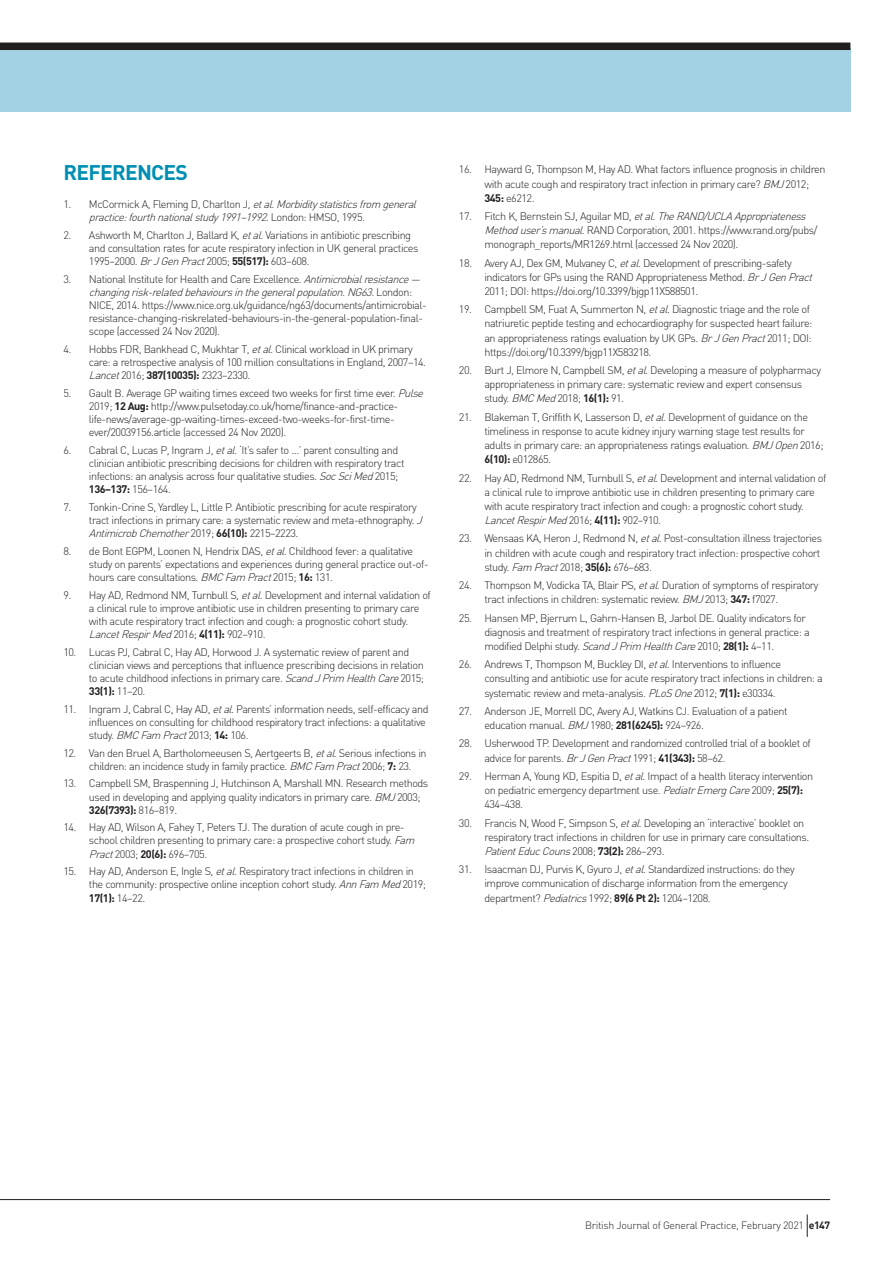
<style>
.page{position:relative;width:893px;height:1263px;background:#fff}
.page>*{position:absolute;margin:0;border:0;box-sizing:border-box;transform-origin:0 0}
.t1{font:700 21px "DIN";letter-spacing:-.035em;color:#008fb3}
.t2{font:300 10.8px/13.2px "DIN";letter-spacing:-.045em;color:#231f20}
.t3{font:italic 300 10.8px/13.2px "DIN";color:#231f20}
.t4{font:300 10.5px "DIN";letter-spacing:-.025em;color:#231f20}
.s1{font-style:normal}
.s2{font-style:italic}
.s3{font-weight:700}
</style>
<div class="page">
<div style="left:0;top:48px;width:850px;height:64px;background:#a2d2e3"></div>
<div style="left:0;top:43px;width:850px;height:7px;background:#231f20"></div>
<hr style="left:0;top:1199px;width:830px;height:1px;background:#231f20">
<svg style="left:807px;top:1214px;width:1px;height:23px"></svg>
<h1 class="t1" style="left:63px;top:159px;width:126px">REFERENCES</h1>
<p class="t3" style="left:89px;top:197px;width:332px;text-indent:-26px"><span class="s1">1 . M c C o r m i c k A , F le m i n g D , C h a r lt o n J</span> ,etal. Morbiditystatisticsfrom general practice:fourthnationalstudy1991–1992.<span class="s1">L o n d o n : H M S O , 1 9 9 5 .</span></p>
<p class="t2" style="left:89px;top:228px;width:331px;text-indent:-26px">2. Ashworth M, Charlton J, Ballard K, <span class="s2">etal</span>. Variations in antibiotic prescribing and consultation rates for acute respiratory infection in UK general practices<br>1995–2000. <span class="s2">BrJGenPract</span>2005; <span class="s3">55(517):</span> 603–608.</p>
<p class="t2" style="left:89px;top:272px;width:339px;text-indent:-26px">3. National Institute for Health and Care Excellence. <span class="s2">Antimicrobialresistance— changingrisk-relatedbehavioursinthegeneralpopulation.NG63.</span>L o n d o n :<br>NICE, 2014. https://www.nice.org.uk/guidance/ng63/documents/antimicrobial&shy;resistance-changing-riskrelated-behaviours-in-the-general-population-final&shy;scope (accessed 24 Nov 2020).</p>
<p class="t2" style="left:89px;top:342px;width:339px;text-indent:-26px">4. Hobbs FDR, Bankhead C, Mukhtar T, <span class="s2">etal.</span>Clinical workload in UK primary care: a retrospective analysis of 100 million consultations in England, 2007–14.<br><span class="s2">Lancet</span>2016; <span class="s3">387(10035):</span> 2323–2330.</p>
<p class="t2" style="left:89px;top:386px;width:339px;text-indent:-26px">5. Gault B. Average GP waiting times exceed two weeks for first time ever. <span class="s2">Pulse </span>2019; <span class="s3">12 Aug:</span> http://www.pulsetoday.co.uk/home/finance-and-practice&shy;life-news/average-gp-waiting-times-exceed-two-weeks-for-first-time&shy;ever/20039156.article (accessed 24 Nov 2020).</p>
<p class="t2" style="left:89px;top:443px;width:317px;text-indent:-26px">6. Cabral C, Lucas P, Ingram J, <span class="s2">etal.</span>‘It’s safer to …’ parent consulting and clinician antibiotic prescribing decisions for children with respiratory tract infections: an analysis across four qualitative studies. <span class="s2">SocSciMed</span>2015; <span class="s3">136–137:</span> 156–164.</p>
<p class="t2" style="left:89px;top:500px;width:338px;text-indent:-26px">7. Tonkin-Crine S, Yardley L, Little P. Antibiotic prescribing for acute respiratory tract infections in primary care: a systematic review and meta-ethnography. <span class="s2">J<br>AntimicrobChemother</span>2019; <span class="s3">66(10):</span> 2215–2223.</p>
<p class="t2" style="left:89px;top:544px;width:341px;text-indent:-26px">8. de Bont EGPM, Loonen N, Hendrix DAS, <span class="s2">etal.</span>Childhood fever: a qualitative study on parents’ expectations and experiences during general practice out-of&shy;hours care consultations. <span class="s2">BMCFam Pract</span>2015; <span class="s3">16:</span> 131.</p>
<p class="t2" style="left:89px;top:588px;width:343px;text-indent:-26px">9. Hay AD, Redmond NM, Turnbull S<span class="s2">,etal.</span>Development and internal validation of a clinical rule to improve antibiotic use in children presenting to primary care with acute respiratory tract infection and cough: a prognostic cohort study.<br><span class="s2">LancetRespirMed</span>2016; <span class="s3">4(11):</span> 902–910.</p>
<p class="t2" style="left:89px;top:645px;width:337px;text-indent:-26px">10. Lucas PJ, Cabral C, Hay AD, Horwood J. A systematic review of parent and clinician views and perceptions that influence prescribing decisions in relation to acute childhood infections in primary care. <span class="s2">ScandJPrim HealthCare</span>2015; <span class="s3">33(1):</span> 11–20.</p>
<p class="t2" style="left:89px;top:702px;width:341px;text-indent:-26px">11. Ingram J, Cabral C, Hay AD, <span class="s2">etal.</span>Parents’ information needs, self-efficacy and influences on consulting for childhood respiratory tract infections: a qualitative study. <span class="s2">BMCFam Pract</span>2013; <span class="s3">14:</span> 106.</p>
<p class="t2" style="left:89px;top:746px;width:339px;text-indent:-26px">12. Van den Bruel A, Bartholomeeusen S, Aertgeerts B, <span class="s2">etal.</span>Serious infections in children: an incidence study in family practice. <span class="s2">BMCFam Pract</span>2006; <span class="s3">7:</span> 23.</p>
<p class="t2" style="left:89px;top:777px;width:341px;text-indent:-26px">13. Campbell SM, Braspenning J, Hutchinson A, Marshall MN. Research methods used in developing and applying quality indicators in primary care. <span class="s2">BMJ</span>2003;<br><span class="s3">326(7393):</span> 816–819.</p>
<p class="t2" style="left:89px;top:821px;width:330px;text-indent:-26px">14. Hay AD, Wilson A, Fahey T, Peters TJ. The duration of acute cough in pre&shy;school children presenting to primary care: a prospective cohort study. <span class="s2">Fam<br>Pract</span>2003; <span class="s3">20(6):</span> 696–705.</p>
<p class="t2" style="left:89px;top:864px;width:339px;text-indent:-26px">15. Hay AD, Anderson E, Ingle S<span class="s2">,etal.</span>Respiratory tract infections in children in the community: prospective online inception cohort study. <span class="s2">AnnFam Med</span>2019;<br><span class="s3">17(1):</span> 14–22.</p>
<p class="t2" style="left:484px;top:162px;width:343px;line-height:14.1px;text-indent:-26px">16. Hayward G, Thompson M, Hay AD. What factors influence prognosis in children with acute cough and respiratory tract infection in primary care? <span class="s2">BMJ</span>2012;<br><span class="s3">345:</span> e6212.</p>
<p class="t2" style="left:484px;top:209px;width:334px;line-height:14.1px;text-indent:-26px">1 7 . F i t c h K , B e r n s t e i n SJ , Ag u i l a r M D , <span class="s2">etal.TheRAND/UCLAAppropriateness<br>Methoduser’smanual</span>. RAND Corporation, 2001. https://www.rand.org/pubs/ monograph_reports/MR1269.html (accessed 24 Nov 2020).</p>
<p class="t2" style="left:484px;top:256px;width:332px;line-height:14.1px;text-indent:-26px">18. Avery AJ, Dex GM, Mulvaney C, <span class="s2">etal.</span>Development of prescribing-safety indicators for GPs using the RAND Appropriateness Method. <span class="s2">BrJGenPract<br></span>2011; DOI: https://doi.org/10.3399/bjgp11X588501.</p>
<p class="t2" style="left:484px;top:302px;width:330px;line-height:14.1px;text-indent:-26px">19. Campbell SM, Fuat A, Summerton N, <span class="s2">etal.</span>Diagnostic triage and the role of natriuretic peptide testing and echocardiography for suspected heart failure: an appropriateness ratings evaluation by UK GPs. <span class="s2">BrJGenPract</span>2011; DOI: https://doi.org/10.3399/bjgp11X583218.</p>
<p class="t2" style="left:484px;top:363px;width:338px;line-height:14.1px;text-indent:-26px">20. Burt J, Elmore N, Campbell SM, <span class="s2">etal.</span>Developing a measure of polypharmacy appropriateness in primary care: systematic review and expert consensus study. <span class="s2">BMCMed</span>2018; <span class="s3">16(1):</span> 91.</p>
<p class="t2" style="left:484px;top:410px;width:341px;line-height:14.1px;text-indent:-26px">21. Blakeman T, Griffith K, Lasserson D, <span class="s2">etal.</span>Development of guidance on the timeliness in response to acute kidney injury warning stage test results for adults in primary care: an appropriateness ratings evaluation. <span class="s2">BMJOpen</span>2016; <span class="s3">6(10):</span> e012865.</p>
<p class="t2" style="left:484px;top:471px;width:343px;line-height:14.1px;text-indent:-26px">22. Hay AD, Redmond NM, Turnbull S, <span class="s2">etal.</span>Development and internal validation of a clinical rule to improve antibiotic use in children presenting to primary care with acute respiratory tract infection and cough: a prognostic cohort study.<br><span class="s2">LancetRespirMed</span>2016; <span class="s3">4(11):</span> 902–910.</p>
<p class="t2" style="left:484px;top:531px;width:339px;line-height:14.1px;text-indent:-26px">23. Wensaas KA, Heron J, Redmond N, <span class="s2">etal.</span>Post-consultation illness trajectories in children with acute cough and respiratory tract infection: prospective cohort study. <span class="s2">Fam Pract</span>2018; <span class="s3">35(6):</span> 676–683.</p>
<p class="t2" style="left:484px;top:578px;width:336px;line-height:14.1px;text-indent:-26px">24. Thompson M, Vodicka TA, Blair PS, <span class="s2">etal</span>. Duration of symptoms of respiratory tract infections in children: systematic review. <span class="s2">BMJ</span>2013; <span class="s3">347:</span> f7027.</p>
<p class="t2" style="left:484px;top:610px;width:327px;line-height:14.1px;text-indent:-26px">25. Hansen MP, Bjerrum L, Gahrn-Hansen B, Jarbol DE. Quality indicators for diagnosis and treatment of respiratory tract infections in general practice: a modified Delphi study. <span class="s2">ScandJPrim HealthCare</span>2010; <span class="s3">28(1):</span> 4–11.</p>
<p class="t2" style="left:484px;top:657px;width:340px;line-height:14.1px;text-indent:-26px">26. Andrews T, Thompson M, Buckley DI, <span class="s2">etal</span>. Interventions to influence consulting and antibiotic use for acute respiratory tract infections in children: a systematic review and meta-analysis. <span class="s2">PLoSOne</span>2012; <span class="s3">7(1):</span> e30334.</p>
<p class="t2" style="left:484px;top:704px;width:305px;line-height:14.1px;text-indent:-26px">27. Anderson JE, Morrell DC, Avery AJ, Watkins CJ. Evaluation of a patient education manual. <span class="s2">BMJ</span>1980; <span class="s3">281(6245):</span> 924–926.</p>
<p class="t2" style="left:484px;top:736px;width:328px;line-height:14.1px;text-indent:-26px">28. Usherwood TP. Development and randomized controlled trial of a booklet of advice for parents. <span class="s2">BrJGenPract</span>1991; <span class="s3">41(343):</span> 58–62.</p>
<p class="t2" style="left:484px;top:769px;width:330px;line-height:14.1px;text-indent:-26px">29. Herman A, Young KD, Espitia D, <span class="s2">etal</span>. Impact of a health literacy intervention on pediatric emergency department use. <span class="s2">PediatrEmergCare</span>2009; <span class="s3">25(7):<br></span>434–438.</p>
<p class="t2" style="left:484px;top:815px;width:326px;line-height:14.1px;text-indent:-26px">30. Francis N, Wood F, Simpson S, <span class="s2">etal</span>. Developing an ‘interactive’ booklet on respiratory tract infections in children for use in primary care consultations.<br><span class="s2">PatientEducCouns</span>2008; <span class="s3">73(2):</span> 286–293.</p>
<p class="t2" style="left:484px;top:862px;width:312px;line-height:14.1px;text-indent:-26px">31. Isaacman DJ, Purvis K, Gyuro J, <span class="s2">etal</span>. Standardized instructions: do they improve communication of discharge information from the emergency department? <span class="s2">Pediatrics</span>1992; <span class="s3">89(6 Pt 2):</span> 1204–1208.</p>
<p class="t4" style="left:585px;top:1219px;width:247px">British Journal of General Practice, February 2021 <span class="s3">e147</span></p>
</div>
